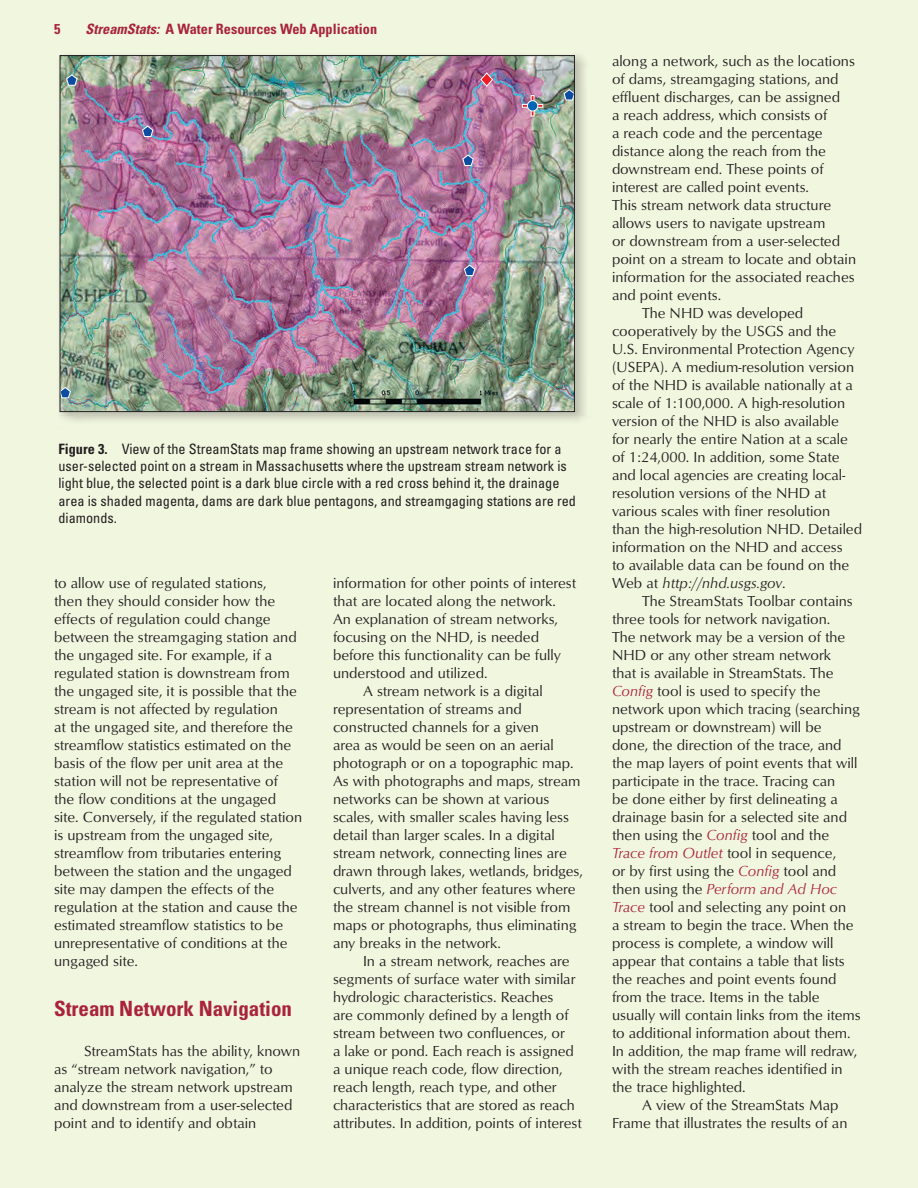
<style>
.page{position:relative;width:918px;height:1188px;background:#f1f6df}
.page>*{position:absolute;margin:0;border:0;box-sizing:border-box;transform-origin:0 0}
.Headline{font:700 condensed 21px "Univers";color:#a9233d}
.Body_Text{font:15px/18px "Optimum Roman DTC";color:#231f20}
.t1{font:condensed 14.25px/17.2px "Univers";color:#231f20}
.t2{font:700 condensed 14.25px "Univers";color:#a9233d}
.s1{font-style:italic}
.s2{font-weight:700}
.s3{font-family:"Optimum Roman Italic DTC"}
.s4{font-family:"Optimum Roman Italic DTC";color:#a9233d}
</style>
<div class="page">
<div style="left:55px;top:50px;width:540px;height:381px;background:#231f20;opacity:.25"></div>
<img style="left:62px;top:57px;width:511px;height:353px">
<svg style="left:66px;top:74px;width:12px;height:12px"></svg>
<svg style="left:141px;top:125px;width:13px;height:13px"></svg>
<svg style="left:463px;top:264px;width:13px;height:13px"></svg>
<svg style="left:462px;top:154px;width:12px;height:13px"></svg>
<svg style="left:563px;top:88px;width:13px;height:13px"></svg>
<svg style="left:59px;top:386px;width:13px;height:13px"></svg>
<svg style="left:480px;top:72px;width:14px;height:15px"></svg>
<svg style="left:522px;top:104px;width:21px;height:4px"></svg>
<div style="left:531px;top:95px;width:3px;height:21px;background:#ee1d23;border:1px solid #fff"></div>
<div style="left:527px;top:101px;width:11px;height:10px;background:#0166b3;border-radius:50%"></div>
<div style="left:527px;top:100px;width:11px;height:11px;border:1px solid #fff;border-radius:50%"></div>
<p class="t2" style="left:54px;top:20px;width:8px">5</p>
<p class="t2" style="left:86px;top:20px;width:293px"><span class="s1">StreamStats:</span> A Water Resources Web Application</p>
<p class="t1" style="left:58px;top:440px;width:519px"><span class="s2">Figure 3.</span> View of the StreamStats map frame showing an upstream network trace for a user-selected point on a stream in Massachusetts where the upstream stream network is light blue, the selected point is a dark blue circle with a red cross behind it, the drainage area is shaded magenta, dams are dark blue pentagons, and streamgaging stations are red diamonds.</p>
<p class="Body_Text" style="left:54px;top:574px;width:250px">to allow use of regulated stations,<br>then they should consider how the effects of regulation could change between the streamgaging station and the ungaged site. For example, if a regulated station is downstream from the ungaged site, it is possible that the stream is not affected by regulation<br>at the ungaged site, and therefore the streamflow statistics estimated on the basis of the flow per unit area at the station will not be representative of<br>the flow conditions at the ungaged site. Conversely, if the regulated station is upstream from the ungaged site, streamflow from tributaries entering between the station and the ungaged site may dampen the effects of the regulation at the station and cause the estimated streamflow statistics to be unrepresentative of conditions at the ungaged site.</p>
<p class="Headline" style="left:54px;top:995px;width:240px">Stream Network Navigation</p>
<p class="Body_Text" style="left:54px;top:1042px;width:248px;text-indent:30px">StreamStats has the ability, known as “stream network navigation,” to analyze the stream network upstream and downstream from a user-selected point and to identify and obtain</p>
<p class="Body_Text" style="left:333px;top:574px;width:245px">information for other points of interest that are located along the network.<br>An explanation of stream networks, focusing on the NHD, is needed before this functionality can be fully understood and utilized.</p>
<p class="Body_Text" style="left:333px;top:682px;width:251px;text-indent:30px">A stream network is a digital representation of streams and constructed channels for a given<br>area as would be seen on an aerial photograph or on a topographic map.<br>As with photographs and maps, stream networks can be shown at various scales, with smaller scales having less detail than larger scales. In a digital stream network, connecting lines are drawn through lakes, wetlands, bridges, culverts, and any other features where the stream channel is not visible from maps or photographs, thus eliminating any breaks in the network.</p>
<p class="Body_Text" style="left:333px;top:952px;width:250px;text-indent:30px">In a stream network, reaches are segments of surface water with similar hydrologic characteristics. Reaches<br>are commonly defined by a length of stream between two confluences, or<br>a lake or pond. Each reach is assigned a unique reach code, flow direction, reach length, reach type, and other characteristics that are stored as reach attributes. In addition, points of interest</p>
<p class="Body_Text" style="left:612px;top:52px;width:246px">along a network, such as the locations of dams, streamgaging stations, and effluent discharges, can be assigned<br>a reach address, which consists of<br>a reach code and the percentage distance along the reach from the downstream end. These points of interest are called point events.<br>This stream network data structure allows users to navigate upstream<br>or downstream from a user-selected point on a stream to locate and obtain information for the associated reaches and point events.</p>
<p class="Body_Text" style="left:612px;top:304px;width:252px;text-indent:30px">The NHD was developed cooperatively by the USGS and the U.S. Environmental Protection Agency (USEPA). A medium-resolution version of the NHD is available nationally at a scale of 1:100,000. A high-resolution version of the NHD is also available<br>for nearly the entire Nation at a scale of 1:24,000. In addition, some State and local agencies are creating local&shy;resolution versions of the NHD at various scales with finer resolution than the high-resolution NHD. Detailed information on the NHD and access<br>to available data can be found on the Web at <span class="s3">http://nhd.usgs.gov</span>.</p>
<p class="Body_Text" style="left:612px;top:592px;width:250px;text-indent:30px">The StreamStats Toolbar contains three tools for network navigation.<br>The network may be a version of the NHD or any other stream network<br>that is available in StreamStats. The <span class="s4">Config</span> tool is used to specify the network upon which tracing (searching upstream or downstream) will be done, the direction of the trace, and the map layers of point events that will participate in the trace. Tracing can<br>be done either by first delineating a drainage basin for a selected site and then using the <span class="s4">Config</span> tool and the <span class="s4">Trace from Outlet</span> tool in sequence,<br>or by first using the <span class="s4">Config</span> tool and then using the <span class="s4">Perform and Ad Hoc Trace</span> tool and selecting any point on<br>a stream to begin the trace. When the process is complete, a window will appear that contains a table that lists the reaches and point events found from the trace. Items in the table usually will contain links from the items to additional information about them.<br>In addition, the map frame will redraw, with the stream reaches identified in the trace highlighted.</p>
<p class="Body_Text" style="left:612px;top:1096px;width:237px;text-indent:30px">A view of the StreamStats Map<br>Frame that illustrates the results of an</p>
</div>
